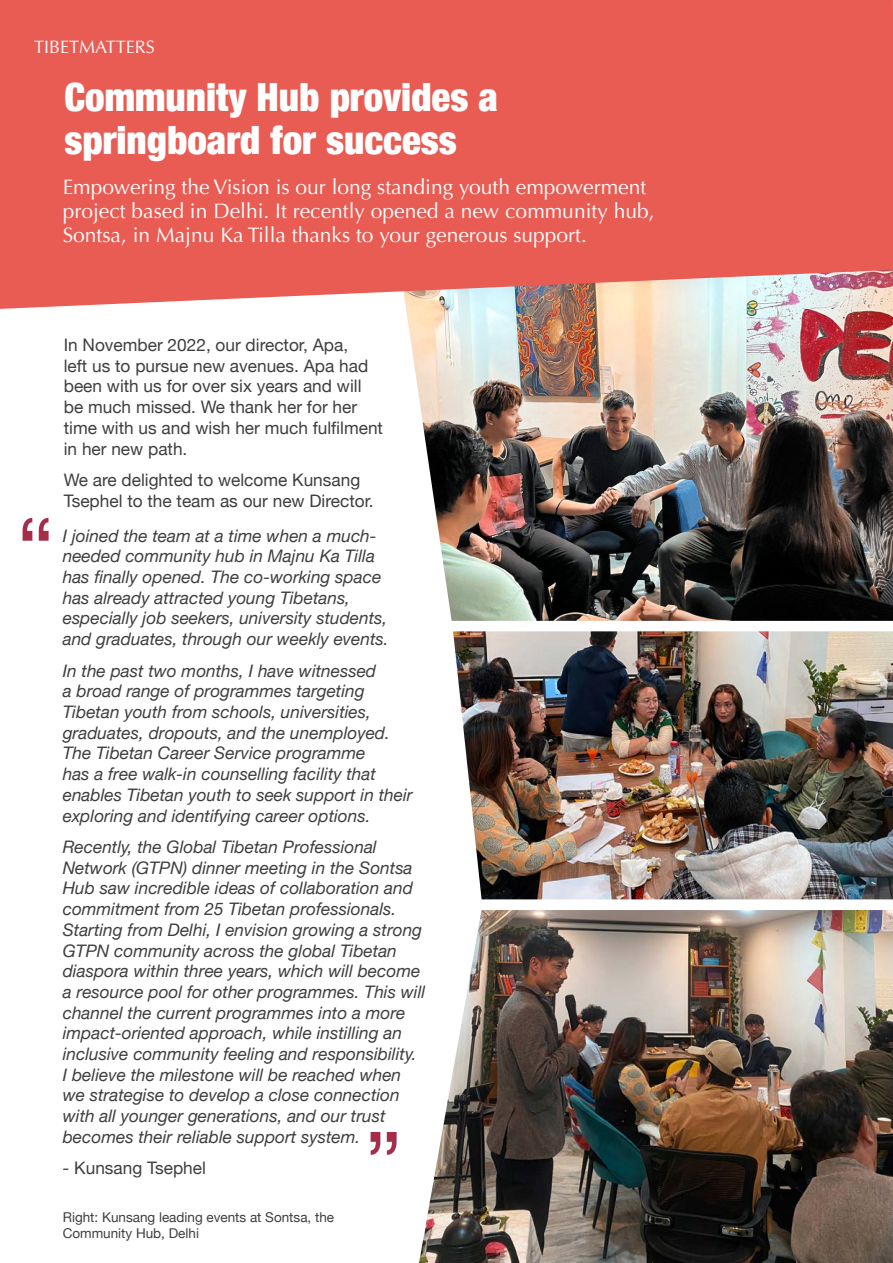
<style>
.page{position:relative;width:893px;height:1263px;background:#fff}
.page>*{position:absolute;margin:0;border:0;box-sizing:border-box;transform-origin:0 0}
.t1{font:88.5px "Helvetica Neue";color:#a62d4a}
.body_para{font:900 condensed 39px/42.5px "Helvetica Neue";color:#fff}
.Intro_Paragraph{font:21px/24px "Optima";color:#fff}
.t2{font:18px "Optima";color:#fff}
.Body{font:italic 17.25px/20.7px "Helvetica Neue";color:#3e3e3f}
.Intro_Paragraph-2{font:17.25px "Helvetica Neue";color:#3e3e3f}
.Body-2{font:17.25px "Helvetica Neue";color:#3e3e3f}
.t3{font:13.5px/16.2px "Helvetica Neue";color:#3e3e3f}
.s1{font-style:italic}
</style>
<div class="page">
<img style="left:406px;top:309px;width:487px;height:312px">
<img style="left:419px;top:910px;width:474px;height:353px">
<img style="left:453px;top:631px;width:440px;height:268px">
<div style="left:0;top:0;width:893px;height:309px;background:#e95c53"></div>
<p class="t2" style="left:34px;top:36px;width:122px">TIBETMATTERS</p>
<p class="body_para" style="left:64px;top:74px;width:435px">Community Hub provides a springboard for success</p>
<p class="Intro_Paragraph" style="left:63px;top:175px;width:593px">Empowering the Vision is our long standing youth empowerment project based in Delhi. It recently opened a new community hub,<br>Sontsa, in Majnu Ka Tilla thanks to your generous support.</p>
<p class="t1" style="left:17px;top:486px;width:39px">“</p>
<p class="Intro_Paragraph-2" style="left:64px;top:332px;width:286px">In November 2022, our director, Apa,</p>
<p class="Intro_Paragraph-2" style="left:64px;top:353px;width:306px">left us to pursue new avenues. Apa had</p>
<p class="Intro_Paragraph-2" style="left:64px;top:374px;width:299px">been with us for over six years and will</p>
<p class="Intro_Paragraph-2" style="left:64px;top:395px;width:295px">be much missed. We thank her for her</p>
<p class="Intro_Paragraph-2" style="left:64px;top:415px;width:321px">time with us and wish her much fulfilment</p>
<p class="Intro_Paragraph-2" style="left:64px;top:436px;width:125px">in her new path.</p>
<p class="Intro_Paragraph-2" style="left:64px;top:467px;width:298px">We are delighted to welcome Kunsang</p>
<p class="Intro_Paragraph-2" style="left:64px;top:488px;width:311px">Tsephel to the team as our new Director.</p>
<p class="Body" style="left:63px;top:525px;width:327px">I joined the team at a time when a much&shy;needed community hub in Majnu Ka Tilla has finally opened. The co-working space has already attracted young Tibetans, especially job seekers, university students, and graduates, through our weekly events.</p>
<p class="Body" style="left:63px;top:660px;width:315px">In the past two months, I have witnessed</p>
<p class="Body" style="left:63px;top:680px;width:351px">a broad range of programmes targeting Tibetan youth from schools, universities, graduates, dropouts, and the unemployed.<br>The Tibetan Career Service programme<br>has a free walk-in counselling facility that enables Tibetan youth to seek support in their exploring and identifying career options.</p>
<p class="Body" style="left:63px;top:836px;width:364px">Recently, the Global Tibetan Professional Network (GTPN) dinner meeting in the Sontsa Hub saw incredible ideas of collaboration and commitment from 25 Tibetan professionals.<br>Starting from Delhi, I envision growing a strong GTPN community across the global Tibetan diaspora within three years, which will become a resource pool for other programmes. This will channel the current programmes into a more impact-oriented approach, while instilling an inclusive community feeling and responsibility.<br>I believe the milestone will be reached when we strategise to develop a close connection with all younger generations, and our trust becomes their reliable support system.</p>
<p class="Body-2" style="left:63px;top:1156px;width:145px"><span class="s1">-</span> Kunsang Tsephel</p>
<p class="t1" style="left:365px;top:1100px;width:39px">”</p>
<p class="t3" style="left:63px;top:1210px;width:273px">Right: Kunsang leading events at Sontsa, the<br>Community Hub, Delhi</p>
</div>
